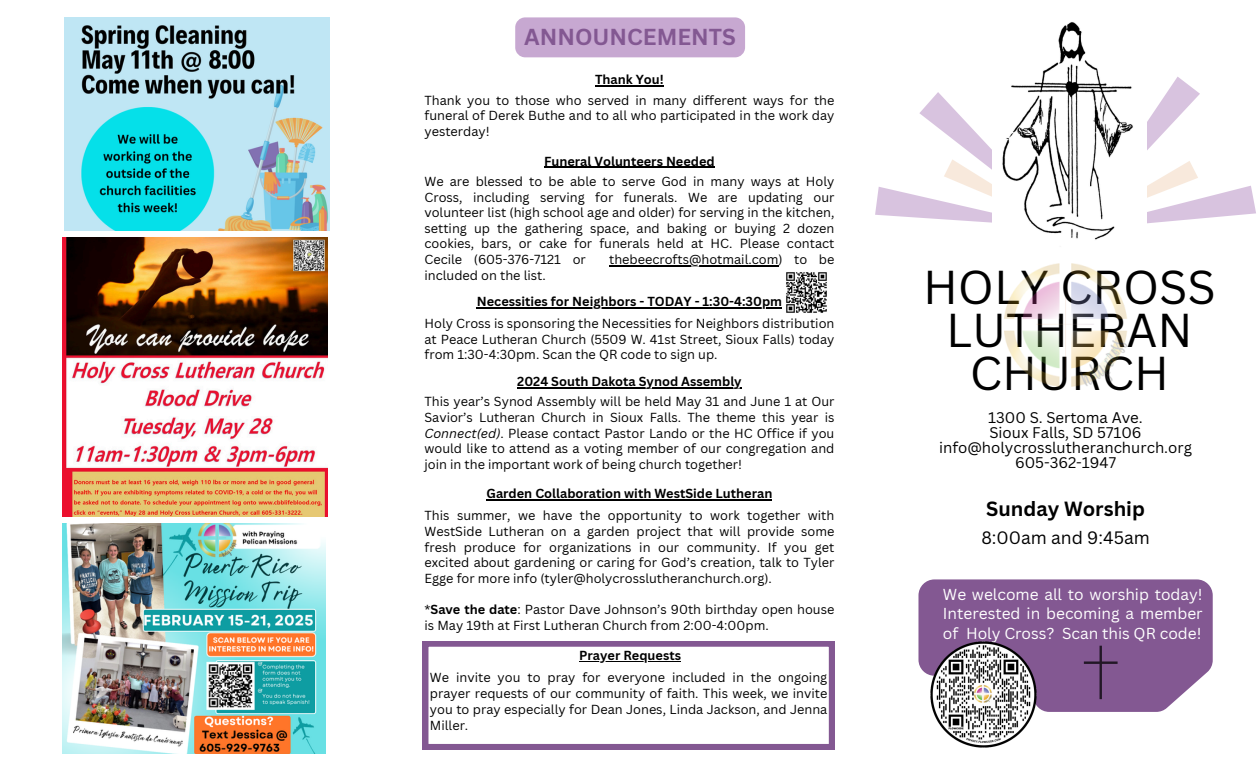
<style>
.page{position:relative;width:1260px;height:765px;background:#fff}
.page>*{position:absolute;margin:0;border:0;box-sizing:border-box;transform-origin:0 0}
.t1{font:46.25px/43.1px "Canva Sans";color:#000;text-align:center}
.t2{font:700 22.5px "Canva Sans";color:#835892}
.t3{font:700 20px "Canva Sans";color:#000}
.t4{font:17.5px "Canva Sans";color:#000}
.t5{font:15.5px/19.8px "Canva Sans";color:#fff;text-align:justify}
.t6{font:15px/15px "Canva Sans";color:#000;text-align:center}
.t7{font:12.75px/15.6px "Canva Sans";color:#000;text-align:justify}
.t8{font:700 12.75px "Canva Sans";color:#000}
.s1{font-style:italic}
.s2{font-weight:700}
</style>
<div class="page">
<svg style="left:918px;top:579px;width:295px;height:133px;background:#8a6299"></svg>
<img style="left:928px;top:640px;width:110px;height:108px">
<img style="left:1004px;top:263px;width:123px;height:124px">
<svg style="left:1084px;top:646px;width:34px;height:53px;background:#785085"></svg>
<svg style="left:875px;top:76px;width:381px;height:148px"></svg>
<img style="left:992px;top:22px;width:155px;height:218px">
<hr style="left:595px;top:85px;width:69px;height:1px;background:#000">
<hr style="left:544px;top:167px;width:171px;height:1px;background:#000">
<hr style="left:609px;top:265px;width:169px;height:1px;background:#000">
<hr style="left:477px;top:307px;width:305px;height:1px;background:#000">
<hr style="left:517px;top:387px;width:225px;height:1px;background:#000">
<hr style="left:487px;top:500px;width:285px;height:1px;background:#000">
<img style="left:786px;top:272px;width:41px;height:41px">
<svg style="left:423px;top:641px;width:411px;height:109px"></svg>
<img style="left:65px;top:18px;width:264px;height:212px">
<img style="left:63px;top:237px;width:264px;height:279px">
<img style="left:63px;top:523px;width:262px;height:231px">
<div style="left:515px;top:17px;width:230px;height:40px;background:#c7a8d1;border-radius:10px"></div>
<hr style="left:579px;top:661px;width:102px;height:1px;background:#000">
<h4 class="t2" style="left:524px;top:21px;width:213px">ANNOUNCEMENTS</h4>
<h5 class="t8" style="left:595px;top:71px;width:70px">Thank You!</h5>
<p class="t7" style="left:425px;top:92px;width:411px">Thank you to those who served in many different ways for the funeral of Derek Buthe and to all who participated in the work day yesterday!</p>
<h5 class="t8" style="left:544px;top:152px;width:172px">Funeral Volunteers Needed</h5>
<p class="t7" style="left:425px;top:173px;width:411px">We are blessed to be able to serve God in many ways at Holy Cross, including serving for funerals. We are updating our volunteer list (high school age and older) for serving in the kitchen, setting up the gathering space, and baking or buying 2 dozen cookies, bars, or cake for funerals held at HC. Please contact Cecile (605-376-7121 or</p>
<h5 class="t7" style="left:609px;top:251px;width:227px">thebeecrofts@hotmail.com) to be</h5>
<h5 class="t7" style="left:425px;top:267px;width:123px">included on the list.</h5>
<p class="t8" style="left:477px;top:293px;width:307px">Necessities for Neighbors - TODAY - 1:30-4:30pm</p>
<h5 class="t7" style="left:425px;top:315px;width:411px">Holy Cross is sponsoring the Necessities for Neighbors distribution at Peace Lutheran Church (5509 W. 41st Street, Sioux Falls) today from 1:30-4:30pm. Scan the QR code to sign up.</h5>
<p class="t8" style="left:517px;top:372px;width:226px">2024 South Dakota Synod Assembly</p>
<h5 class="t7" style="left:425px;top:394px;width:411px">This year’s Synod Assembly will be held May 31 and June 1 at Our Savior’s Lutheran Church in Sioux Falls. The theme this year is <span class="s1">Connect(ed)</span>. Please contact Pastor Lando or the HC Office if you would like to attend as a voting member of our congregation and join in the important work of being church together!</h5>
<p class="t8" style="left:487px;top:485px;width:287px">Garden Collaboration with WestSide Lutheran</p>
<p class="t7" style="left:425px;top:508px;width:411px">This summer, we have the opportunity to work together with WestSide Lutheran on a garden project that will provide some fresh produce for organizations in our community. If you get excited about gardening or caring for God’s creation, talk to Tyler Egge for more info (tyler@holycrosslutheranchurch.org).</p>
<p class="t7" style="left:425px;top:601px;width:411px">*<span class="s2">Save the date</span>: Pastor Dave Johnson’s 90th birthday open house is May 19th at First Lutheran Church from 2:00-4:00pm.</p>
<h3 class="t8" style="left:579px;top:647px;width:103px">Prayer Requests</h3>
<h4 class="t7" style="left:430px;top:669px;width:399px;line-height:16px">We invite you to pray for everyone included in the ongoing prayer requests of our community of faith. This week, we invite you to pray especially for Dean Jones, Linda Jackson, and Jenna Miller.</h4>
<p class="t1" style="left:923px;top:264px;width:294px">HOLY CROSS<br>LUTHERAN<br>CHURCH</p>
<h1 class="t6" style="left:939px;top:409px;width:255px">1300 S. Sertoma Ave.<br>Sioux Falls, SD 57106 info@holycrosslutheranchurch.org<br>605-362-1947</h1>
<p class="t3" style="left:986px;top:495px;width:160px">Sunday Worship</p>
<p class="t4" style="left:981px;top:525px;width:170px">8:00am and 9:45am</p>
<p class="t5" style="left:943px;top:584px;width:261px">We welcome all to worship today!<br>Interested in becoming a member of Holy Cross? Scan this QR code!</p>
</div>
